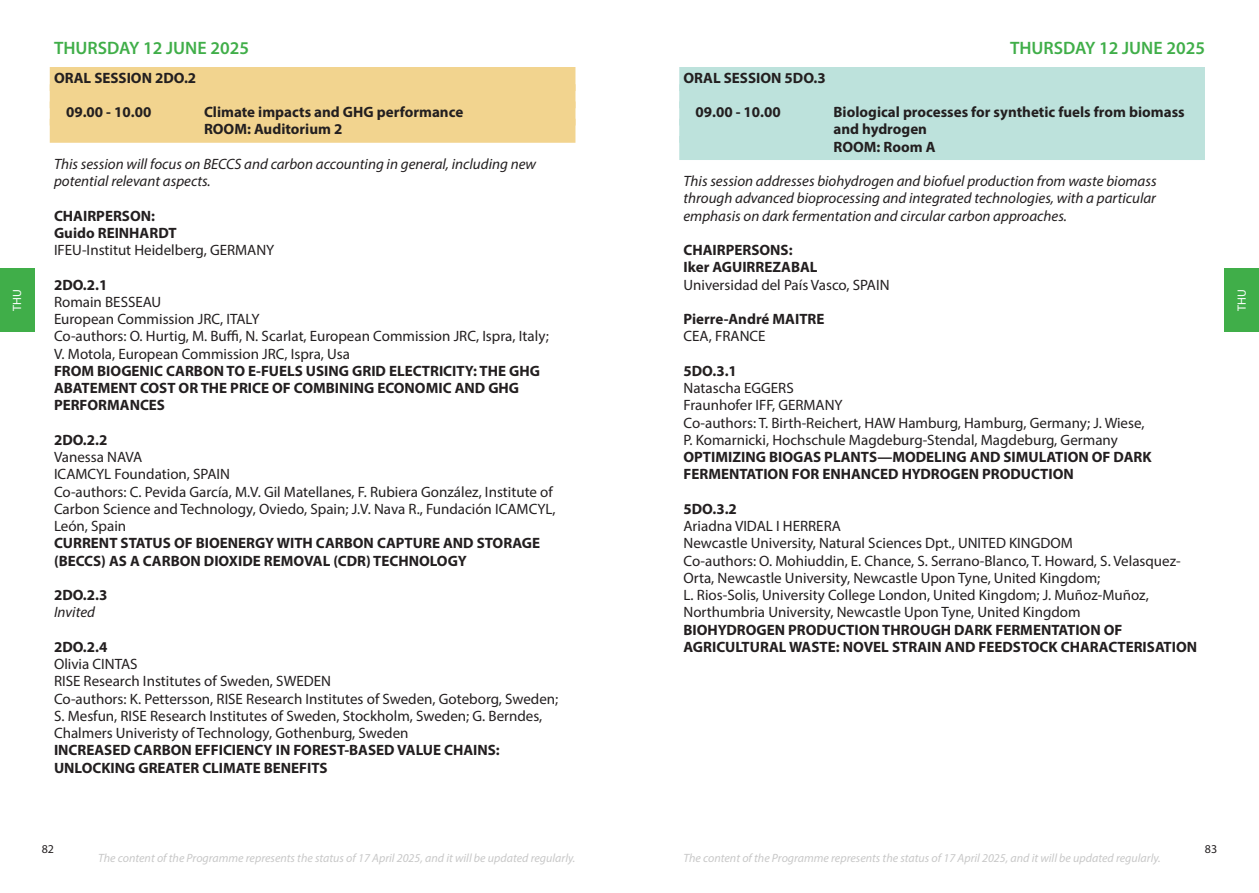
<style>
.page{position:relative;width:1259px;height:893px;background:#fff}
.page>*{position:absolute;margin:0;border:0;box-sizing:border-box;transform-origin:0 0}
.t1{font:600 18px "Myriad Pro";color:#40ae49}
.Normal_Chairperson{font:15px/17.2px "Myriad Pro";color:#231f20}
.SESSION_5{font:700 15px/17.2px "Myriad Pro";color:#231f20}
.spiegazione_session{font:italic 15px/17.2px "Myriad Pro";color:#231f20}
.SESSION_2{font:700 15px "Myriad Pro";color:#231f20}
.Normal_Chairperson-2{font:700 15px "Myriad Pro";color:#231f20}
.t2{font:italic 12px "Myriad Pro";color:#c8c8c8}
.t3{font:12px "Myriad Pro";letter-spacing:.02em;color:#fff}
.t4{font:12px "Myriad Pro";color:#231f20}
</style>
<div class="page">
<div style="left:1224px;top:268px;width:35px;height:64px;background:#40ae49"></div>
<div style="left:0;top:268px;width:34px;height:64px;background:#40ae49"></div>
<div style="left:50px;top:67px;width:525px;height:24px;background:#f2d48f"></div>
<div style="left:50px;top:84px;width:525px;height:24px;background:#f2d48f"></div>
<div style="left:50px;top:102px;width:525px;height:24px;background:#f2d48f"></div>
<div style="left:50px;top:119px;width:525px;height:24px;background:#f2d48f"></div>
<div style="left:679px;top:67px;width:526px;height:24px;background:#bde2dc"></div>
<div style="left:679px;top:84px;width:526px;height:24px;background:#bde2dc"></div>
<div style="left:679px;top:102px;width:526px;height:24px;background:#bde2dc"></div>
<div style="left:679px;top:119px;width:526px;height:24px;background:#bde2dc"></div>
<div style="left:679px;top:136px;width:526px;height:24px;background:#bde2dc"></div>
<p class="t1" style="left:54px;top:36px;width:196px">THURSDAY 12 JUNE 2025</p>
<p class="t1" style="left:1010px;top:36px;width:196px">THURSDAY 12 JUNE 2025</p>
<p class="SESSION_2" style="left:54px;top:68px;width:144px">ORAL SESSION 2DO.2</p>
<p class="SESSION_2" style="left:66px;top:102px;width:87px">09.00 - 10.00</p>
<p class="SESSION_2" style="left:204px;top:102px;width:261px">Climate impacts and GHG performance</p>
<p class="SESSION_2" style="left:204px;top:119px;width:140px">ROOM: Auditorium 2</p>
<p class="spiegazione_session" style="left:54px;top:155px;width:484px">This session will focus on BECCS and carbon accounting in general, including new potential relevant aspects.</p>
<p class="Normal_Chairperson-2" style="left:54px;top:206px;width:102px">CHAIRPERSON:</p>
<p class="Normal_Chairperson-2" style="left:54px;top:223px;width:124px">Guido REINHARDT</p>
<p class="Normal_Chairperson" style="left:54px;top:241px;width:222px">IFEU-Institut Heidelberg, GERMANY</p>
<p class="SESSION_5" style="left:54px;top:275px;width:55px">2DO.2.1</p>
<p class="Normal_Chairperson" style="left:54px;top:293px;width:109px">Romain BESSEAU</p>
<p class="Normal_Chairperson" style="left:54px;top:310px;width:207px">European Commission JRC, ITALY</p>
<p class="Normal_Chairperson" style="left:54px;top:327px;width:496px">Co-authors: O. Hurtig, M. Buffi, N. Scarlat, European Commission JRC, Ispra, Italy;<br>V. Motola, European Commission JRC, Ispra, Usa</p>
<p class="SESSION_5" style="left:54px;top:362px;width:487px">FROM BIOGENIC CARBON TO E-FUELS USING GRID ELECTRICITY: THE GHG<br>ABATEMENT COST OR THE PRICE OF COMBINING ECONOMIC AND GHG<br>PERFORMANCES</p>
<p class="SESSION_5" style="left:54px;top:431px;width:55px">2DO.2.2</p>
<p class="Normal_Chairperson" style="left:54px;top:448px;width:90px">Vanessa NAVA</p>
<p class="Normal_Chairperson" style="left:54px;top:465px;width:177px">ICAMCYL Foundation, SPAIN</p>
<p class="Normal_Chairperson" style="left:54px;top:483px;width:503px">Co-authors: C. Pevida García, M.V. Gil Matellanes, F. Rubiera González, Institute of<br>Carbon Science and Technology, Oviedo, Spain; J.V. Nava R., Fundación ICAMCYL,<br>León, Spain</p>
<p class="SESSION_5" style="left:54px;top:534px;width:487px">CURRENT STATUS OF BIOENERGY WITH CARBON CAPTURE AND STORAGE (BECCS) AS A CARBON DIOXIDE REMOVAL (CDR) TECHNOLOGY</p>
<p class="SESSION_5" style="left:54px;top:586px;width:55px">2DO.2.3</p>
<p class="spiegazione_session" style="left:54px;top:603px;width:42px">Invited</p>
<p class="SESSION_5" style="left:54px;top:638px;width:55px">2DO.2.4</p>
<p class="Normal_Chairperson" style="left:54px;top:655px;width:85px">Olivia CINTAS</p>
<p class="Normal_Chairperson" style="left:54px;top:672px;width:278px">RISE Research Institutes of Sweden, SWEDEN</p>
<p class="Normal_Chairperson" style="left:54px;top:690px;width:506px">Co-authors: K. Pettersson, RISE Research Institutes of Sweden, Goteborg, Sweden;<br>S. Mesfun, RISE Research Institutes of Sweden, Stockholm, Sweden; G. Berndes,<br>Chalmers Univeristy of Technology, Gothenburg, Sweden</p>
<p class="SESSION_5" style="left:54px;top:741px;width:447px">INCREASED CARBON EFFICIENCY IN FOREST-BASED VALUE CHAINS:<br>UNLOCKING GREATER CLIMATE BENEFITS</p>
<p class="SESSION_5" style="left:683px;top:68px;width:144px">ORAL SESSION 5DO.3</p>
<p class="SESSION_5" style="left:695px;top:103px;width:87px">09.00 - 10.00</p>
<p class="SESSION_5" style="left:833px;top:103px;width:353px">Biological processes for synthetic fuels from biomass</p>
<p class="SESSION_5" style="left:833px;top:120px;width:95px">and hydrogen</p>
<p class="SESSION_5" style="left:833px;top:137px;width:103px">ROOM: Room A</p>
<p class="spiegazione_session" style="left:683px;top:172px;width:474px;text-align:justify">This session addresses biohydrogen and biofuel production from waste biomass through advanced bioprocessing and integrated technologies, with a particular emphasis on dark fermentation and circular carbon approaches.</p>
<p class="Normal_Chairperson-2" style="left:683px;top:240px;width:111px">CHAIRPERSONS:</p>
<p class="Normal_Chairperson-2" style="left:683px;top:257px;width:136px">Iker AGUIRREZABAL</p>
<p class="Normal_Chairperson" style="left:683px;top:276px;width:207px">Universidad del País Vasco, SPAIN</p>
<p class="Normal_Chairperson-2" style="left:683px;top:309px;width:142px">Pierre-André MAITRE</p>
<p class="Normal_Chairperson" style="left:683px;top:327px;width:84px">CEA, FRANCE</p>
<p class="SESSION_5" style="left:683px;top:362px;width:55px">5DO.3.1</p>
<p class="Normal_Chairperson" style="left:683px;top:379px;width:112px">Natascha EGGERS</p>
<p class="Normal_Chairperson" style="left:683px;top:396px;width:161px">Fraunhofer IFF, GERMANY</p>
<p class="Normal_Chairperson" style="left:683px;top:414px;width:462px">Co-authors: T. Birth-Reichert, HAW Hamburg, Hamburg, Germany; J. Wiese,<br>P. Komarnicki, Hochschule Magdeburg-Stendal, Magdeburg, Germany</p>
<p class="SESSION_5" style="left:683px;top:448px;width:469px">OPTIMIZING BIOGAS PLANTS—MODELING AND SIMULATION OF DARK<br>FERMENTATION FOR ENHANCED HYDROGEN PRODUCTION</p>
<p class="SESSION_5" style="left:683px;top:500px;width:55px">5DO.3.2</p>
<p class="Normal_Chairperson" style="left:683px;top:517px;width:159px">Ariadna VIDAL I HERRERA</p>
<p class="Normal_Chairperson" style="left:683px;top:534px;width:391px">Newcastle University, Natural Sciences Dpt., UNITED KINGDOM</p>
<p class="Normal_Chairperson" style="left:683px;top:552px;width:499px">Co-authors: O. Mohiuddin, E. Chance, S. Serrano-Blanco, T. Howard, S. Velasquez-Orta, Newcastle University, Newcastle Upon Tyne, United Kingdom;<br>L. Rios-Solis, University College London, United Kingdom; J. Muñoz-Muñoz, Northumbria University, Newcastle Upon Tyne, United Kingdom</p>
<p class="SESSION_5" style="left:683px;top:620px;width:515px">BIOHYDROGEN PRODUCTION THROUGH DARK FERMENTATION OF<br>AGRICULTURAL WASTE: NOVEL STRAIN AND FEEDSTOCK CHARACTERISATION</p>
<p class="t3" style="left:10px;top:311px;width:24px;rotate:-90deg">THU</p>
<p class="t3" style="left:1234px;top:311px;width:24px;rotate:-90deg">THU</p>
<p class="t4" style="left:42px;top:842px;width:14px">82</p>
<p class="t4" style="left:1205px;top:842px;width:14px">83</p>
<p class="t2" style="left:98px;top:851px;width:479px">The content of the Programme represents the status of 17 April 2025, and it will be updated regularly.</p>
<p class="t2" style="left:683px;top:851px;width:479px">The content of the Programme represents the status of 17 April 2025, and it will be updated regularly.</p>
</div>
